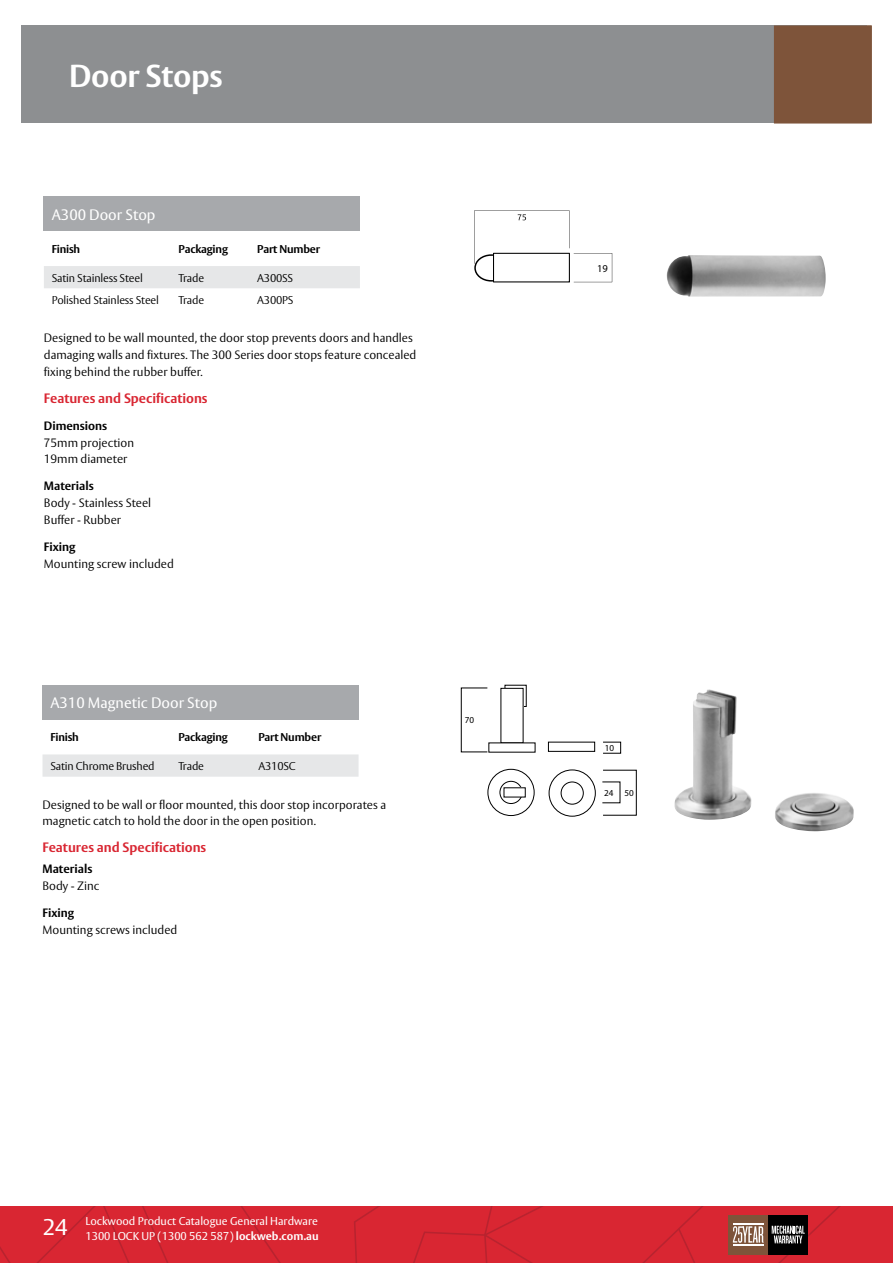
<style>
.page{position:relative;width:893px;height:1263px;background:#fff}
.page>*{position:absolute;margin:0;border:0;box-sizing:border-box;transform-origin:0 0}
.t1{font:700 31.5px "ASSA Vesta";letter-spacing:-.01em;color:#fff}
.t2{font:22.5px "ASSA Vesta";color:#fff}
.t3{font:15px "ASSA Vesta";color:#fff}
.t4{font:700 13.5px "ASSA Vesta";color:#d92632}
.t5{font:300 12px/16.8px "ASSA Vesta";color:#000}
.t6{font:700 12px "ASSA Vesta";color:#000}
.t7{font:300 11.25px "ASSA Vesta";letter-spacing:-.015em;color:#000}
.t8{font:11.25px/15px "ASSA Vesta";color:#fff}
.t9{font:700 11.25px "ASSA Vesta";letter-spacing:-.015em;color:#000}
.t10{font:10.5px "Myriad Pro";color:#000}
.t11{font:9.15px "Myriad Pro";color:#000}
.s1{font-weight:700}
</style>
<div class="page">
<svg style="left:0;top:1206px;width:893px;height:57px;background:#d02832"></svg>
<hr style="left:733px;top:1224px;width:30px;height:1px;background:#fff">
<hr style="left:733px;top:1244px;width:30px;height:1px;background:#fff">
<div style="left:21px;top:26px;width:846px;height:97px;background:#8d8f91"></div>
<div style="left:774px;top:26px;width:98px;height:97px;background:#7e543a"></div>
<img style="left:674px;top:689px;width:180px;height:142px">
<div style="left:487px;top:769px;width:48px;height:47px;border:1px solid #000;border-radius:50%"></div>
<svg style="left:500px;top:781px;width:22px;height:22px"></svg>
<div style="left:499px;top:781px;width:24px;height:23px;border:1px solid #000;border-radius:50%"></div>
<div style="left:504px;top:788px;width:21px;height:9px;background:#fff"></div>
<div style="left:461px;top:688px;width:27px;height:64px;border:1px solid #000"></div>
<div style="left:549px;top:769px;width:47px;height:48px;border:1px solid #000;border-radius:50%"></div>
<div style="left:561px;top:781px;width:23px;height:24px;border:1px solid #000;border-radius:50%"></div>
<div style="left:548px;top:742px;width:47px;height:10px;border:1px solid #000"></div>
<div style="left:603px;top:770px;width:34px;height:45px;border:1px solid #000"></div>
<div style="left:43px;top:685px;width:316px;height:35px;background:#a7a9ac"></div>
<div style="left:43px;top:754px;width:316px;height:23px;background:#e6e7e8"></div>
<img style="left:667px;top:255px;width:159px;height:42px">
<svg style="left:474px;top:210px;width:138px;height:72px"></svg>
<div style="left:44px;top:196px;width:316px;height:35px;background:#a7a9ac"></div>
<div style="left:44px;top:266px;width:316px;height:22px;background:#e6e7e8"></div>
<h1 class="t1" style="left:69px;top:56px;width:155px">Door Stops</h1>
<p class="t3" style="left:52px;top:205px;width:105px">A300 Door Stop</p>
<p class="t9" style="left:52px;top:242px;width:30px">Finish</p>
<p class="t9" style="left:179px;top:242px;width:51px">Packaging</p>
<p class="t9" style="left:257px;top:242px;width:64px">Part Number</p>
<p class="t7" style="left:52px;top:271px;width:93px">Satin Stainless Steel</p>
<p class="t7" style="left:179px;top:271px;width:27px">Trade</p>
<p class="t7" style="left:257px;top:271px;width:37px">A300SS</p>
<p class="t7" style="left:52px;top:293px;width:109px">Polished Stainless Steel</p>
<p class="t7" style="left:179px;top:293px;width:27px">Trade</p>
<p class="t7" style="left:257px;top:293px;width:38px">A300PS</p>
<p class="t5" style="left:44px;top:330px;width:374px">Designed to be wall mounted, the door stop prevents doors and handles damaging walls and fixtures. The 300 Series door stops feature concealed fixing behind the rubber buffer.</p>
<p class="t4" style="left:44px;top:390px;width:165px">Features and Specifications</p>
<p class="t6" style="left:44px;top:418px;width:65px">Dimensions</p>
<p class="t5" style="left:44px;top:434px;width:92px">75mm projection<br>19mm diameter</p>
<p class="t6" style="left:44px;top:479px;width:51px">Materials</p>
<p class="t5" style="left:44px;top:495px;width:109px">Body - Stainless Steel<br>Buffer - Rubber</p>
<p class="t6" style="left:44px;top:540px;width:33px">Fixing</p>
<p class="t5" style="left:44px;top:556px;width:131px">Mounting screw included</p>
<p class="t3" style="left:50px;top:694px;width:169px">A310 Magnetic Door Stop</p>
<p class="t9" style="left:50px;top:730px;width:30px">Finish</p>
<p class="t9" style="left:178px;top:730px;width:51px">Packaging</p>
<p class="t9" style="left:258px;top:730px;width:64px">Part Number</p>
<p class="t7" style="left:50px;top:759px;width:106px">Satin Chrome Brushed</p>
<p class="t7" style="left:178px;top:759px;width:27px">Trade</p>
<p class="t7" style="left:258px;top:759px;width:39px">A310SC</p>
<p class="t5" style="left:43px;top:796px;width:345px">Designed to be wall or floor mounted, this door stop incorporates a magnetic catch to hold the door in the open position.</p>
<p class="t4" style="left:43px;top:839px;width:165px">Features and Specifications</p>
<p class="t6" style="left:43px;top:861px;width:51px">Materials</p>
<p class="t5" style="left:43px;top:878px;width:59px">Body - Zinc</p>
<p class="t6" style="left:43px;top:905px;width:33px">Fixing</p>
<p class="t5" style="left:43px;top:922px;width:136px">Mounting screws included</p>
<p class="t11" style="left:465px;top:714px;width:11px">70</p>
<h2 class="t2" style="left:43px;top:1214px;width:26px">24</h2>
<p class="t8" style="left:85px;top:1214px;width:235px">Lockwood Product Catalogue General Hardware<br>1300 LOCK UP (1300 562 587) <span class="s1">lockweb.com.au</span></p>
<p class="t10" style="left:597px;top:262px;width:12px">19</p>
<p class="t11" style="left:605px;top:742px;width:11px">10</p>
<p class="t11" style="left:604px;top:787px;width:31px">24 50</p>
</div>
